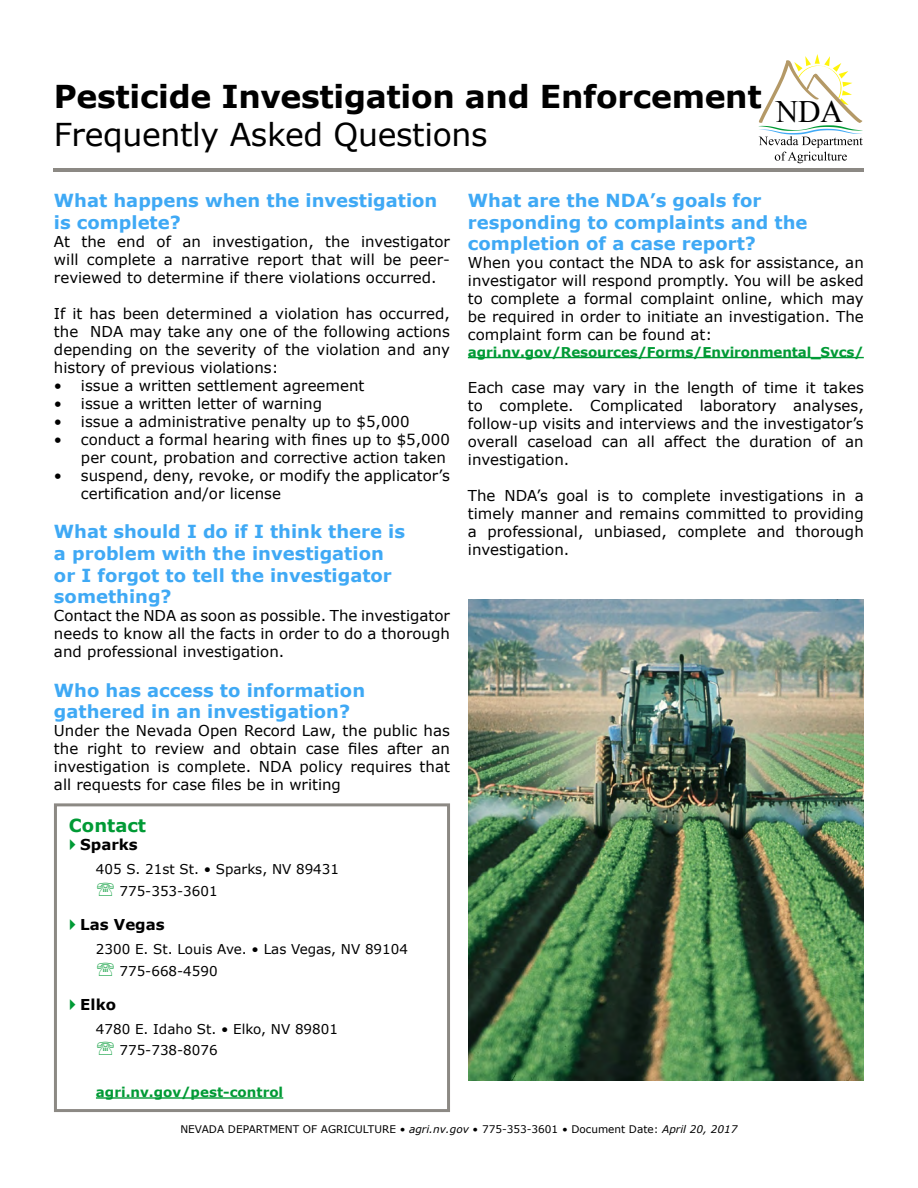
<style>
.page{position:relative;width:918px;height:1188px;background:#fff}
.page>*{position:absolute;margin:0;border:0;box-sizing:border-box;transform-origin:0 0}
.t1{font:700 31.5px "Verdana";letter-spacing:-.01em;color:#000}
.t2{font:31.5px "Verdana";letter-spacing:-.01em;color:#000}
.t3{font:31.2px "Times New Roman";color:#000}
.t4{font:700 18px/21.6px "Verdana";color:#3fa9f5}
.t5{font:700 18px "Verdana";color:#009a35}
.t6{font:15px/18px "Verdana";color:#000;text-align:justify}
.t7{font:700 15px "Verdana";color:#000}
.t8{font:13.5px/21.6px "Verdana";color:#000}
.t9{font:700 13.5px "Verdana";letter-spacing:-.01em;color:#009a35}
.t10{font:10.5px "Verdana";color:#000}
.s1{font-style:italic}
</style>
<div class="page">
<hr style="left:96px;top:1097px;width:187px;height:2px;background:#009a35">
<div style="left:54px;top:803px;width:396px;height:309px;border:3px solid #8c8984"></div>
<hr style="left:54px;top:168px;width:810px;height:4px;background:#8c8984">
<svg style="left:759px;top:54px;width:104px;height:109px"></svg>
<hr style="left:468px;top:357px;width:396px;height:1px;background:#009a35">
<img style="left:468px;top:599px;width:396px;height:481px">
<h1 class="t1" style="left:54px;top:75px;width:709px">Pesticide Investigation and Enforcement</h1>
<h1 class="t2" style="left:54px;top:113px;width:435px">Frequently Asked Questions</h1>
<h2 class="t3" style="left:776px;top:90px;width:69px">NDA</h2>
<p class="t4" style="left:54px;top:190px;width:385px">What happens when the investigation is complete?</p>
<p class="t6" style="left:54px;top:232px;width:397px">At the end of an investigation, the investigator will complete a narrative report that will be peer&shy;reviewed to determine if there violations occurred.</p>
<p class="t6" style="left:54px;top:304px;width:397px">If it has been determined a violation has occurred, the NDA may take any one of the following actions depending on the severity of the violation and any history of previous violations:</p>
<p class="t6" style="left:54px;top:376px;width:312px">• issue a written settlement agreement</p>
<p class="t6" style="left:54px;top:394px;width:270px">• issue a written letter of warning</p>
<p class="t6" style="left:54px;top:412px;width:357px">• issue a administrative penalty up to $5,000</p>
<p class="t6" style="left:54px;top:430px;width:397px;text-align:right">• conduct a formal hearing with fines up to $5,000 per count, probation and corrective action taken</p>
<p class="t6" style="left:81px;top:466px;width:370px;text-indent:-27px">• suspend, deny, revoke, or modify the applicator’s certification and/or license</p>
<p class="t4" style="left:54px;top:521px;width:353px">What should I do if I think there is a problem with the investigation or I forgot to tell the investigator something?</p>
<p class="t6" style="left:54px;top:607px;width:397px">Contact the NDA as soon as possible. The investigator needs to know all the facts in order to do a thorough and professional investigation.</p>
<p class="t4" style="left:54px;top:679px;width:313px">Who has access to information gathered in an investigation?</p>
<p class="t6" style="left:54px;top:722px;width:397px">Under the Nevada Open Record Law, the public has the right to review and obtain case files after an investigation is complete. NDA policy requires that all requests for case files be in writing</p>
<p class="t5" style="left:69px;top:813px;width:79px">Contact</p>
<p class="t7" style="left:80px;top:834px;width:59px">Sparks</p>
<p class="t8" style="left:120px;top:858px;width:221px;text-indent:-24px">405 S. 21st St. • Sparks, NV 89431<br>775-353-3601</p>
<p class="t7" style="left:80px;top:914px;width:86px">Las Vegas</p>
<p class="t8" style="left:120px;top:938px;width:290px;text-indent:-24px">2300 E. St. Louis Ave. • Las Vegas, NV 89104<br>775-668-4590</p>
<p class="t7" style="left:80px;top:994px;width:37px">Elko</p>
<p class="t8" style="left:120px;top:1018px;width:220px;text-indent:-24px">4780 E. Idaho St. • Elko, NV 89801<br>775-738-8076</p>
<p class="t9" style="left:96px;top:1083px;width:189px">agri.nv.gov/pest-control</p>
<p class="t4" style="left:468px;top:190px;width:341px">What are the NDA’s goals for responding to complaints and the completion of a case report?</p>
<p class="t6" style="left:468px;top:254px;width:397px">When you contact the NDA to ask for assistance, an investigator will respond promptly. You will be asked to complete a formal complaint online, which may be required in order to initiate an investigation. The complaint form can be found at:</p>
<p class="t9" style="left:468px;top:342px;width:397px">agri.nv.gov/Resources/Forms/Environmental_Svcs/</p>
<p class="t6" style="left:468px;top:378px;width:397px">Each case may vary in the length of time it takes to complete. Complicated laboratory analyses, follow-up visits and interviews and the investigator’s overall caseload can all affect the duration of an investigation.</p>
<p class="t6" style="left:468px;top:486px;width:397px">The NDA’s goal is to complete investigations in a timely manner and remains committed to providing a professional, unbiased, complete and thorough investigation.</p>
<p class="t10" style="left:180px;top:1122px;width:558px">NEVADA DEPARTMENT OF AGRICULTURE • <span class="s1">agri.nv.gov</span> • 775-353-3601 • Document Date: <span class="s1">April 20, 2017</span></p>
</div>
